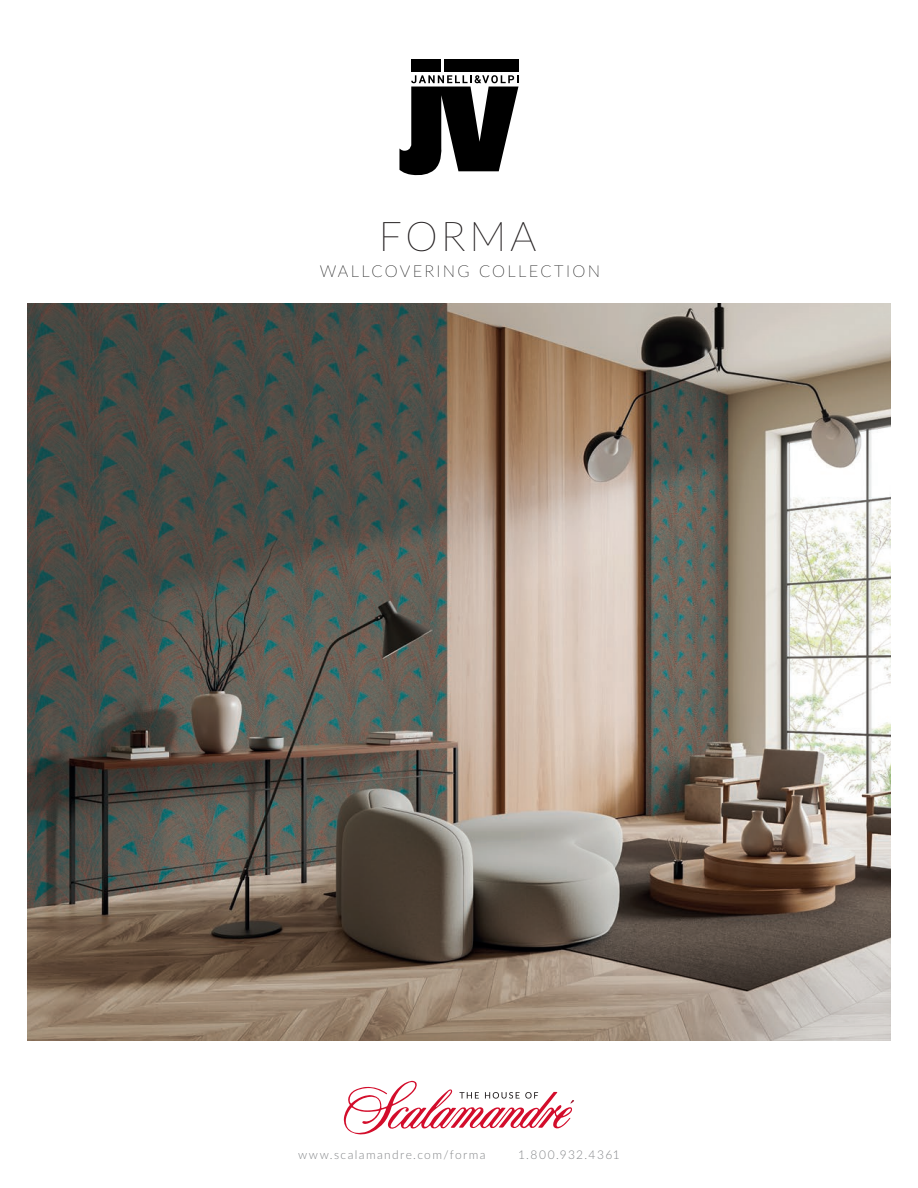
<style>
.page{position:relative;width:918px;height:1188px;background:#fff}
.page>*{position:absolute;margin:0;border:0;box-sizing:border-box;transform-origin:0 0}
.t1{font:100 41.1px "Lato";letter-spacing:.09em;color:#231f20}
.t2{font:100 16.5px "Lato";letter-spacing:.14em;color:#000}
.t3{font:300 12px "Lato";letter-spacing:.115em;color:#848689}
</style>
<div class="page">
<img style="left:27px;top:303px;width:864px;height:738px">
<svg style="left:343px;top:1081px;width:231px;height:54px"></svg>
<div style="left:411px;top:60px;width:30px;height:12px;background:#000"></div>
<div style="left:444px;top:60px;width:74px;height:12px;background:#000"></div>
<svg style="left:399px;top:75px;width:120px;height:101px"></svg>
<p class="t1" style="left:379px;top:208px;width:159px">FORMA</p>
<p class="t2" style="left:320px;top:260px;width:282px">WALLCOVERING COLLECTION</p>
<p class="t3" style="left:298px;top:1146px;width:189px">www.scalamandre.com/forma</p>
<p class="t3" style="left:518px;top:1146px;width:103px">1.800.932.4361</p>
</div>
